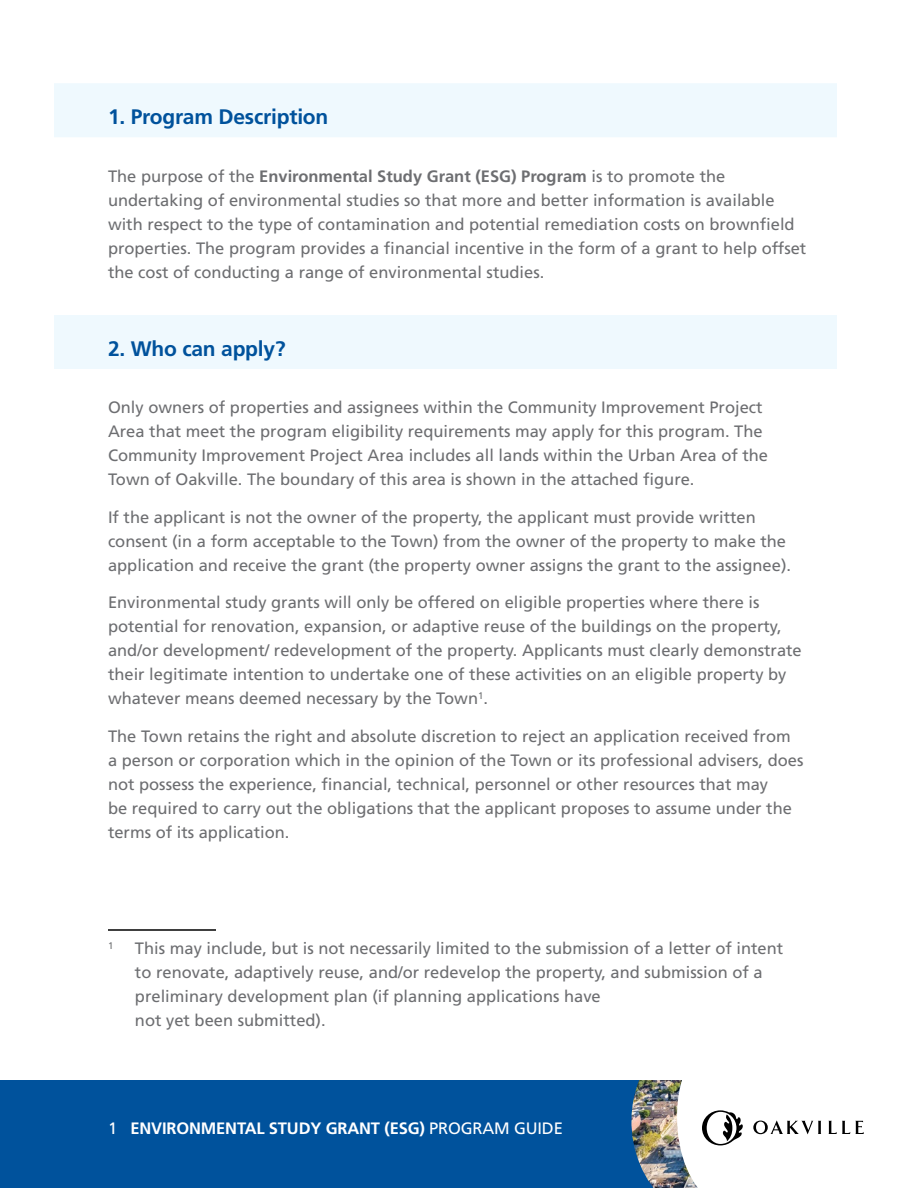
<style>
.page{position:relative;width:918px;height:1188px;background:#fff}
.page>*{position:absolute;margin:0;border:0;box-sizing:border-box;transform-origin:0 0}
.t1{font:700 21px "Frutiger";letter-spacing:-.01em;color:#00529c}
.t2{font:16.5px/24px "Frutiger";color:#6d6e71}
.t3{font:700 16.5px "Frutiger";letter-spacing:-.01em;color:#fff}
.t4{font:9.6px "Frutiger";color:#6d6e71}
.s1{font-weight:700}
.s2{font-weight:400}
</style>
<div class="page">
<svg style="left:711px;top:1110px;width:32px;height:35px"></svg>
<svg style="left:753px;top:1120px;width:68px;height:14px"></svg>
<svg style="left:828px;top:1121px;width:36px;height:13px"></svg>
<div style="left:0;top:1080px;width:669px;height:108px;background:#00529c"></div>
<img style="left:631px;top:1080px;width:80px;height:108px">
<hr style="left:108px;top:929px;width:108px;height:2px;background:#000">
<div style="left:54px;top:315px;width:783px;height:54px;background:#eff9fe"></div>
<div style="left:54px;top:83px;width:783px;height:54px;background:#eff9fe"></div>
<h3 class="t1" style="left:108px;top:104px;width:222px">1. Program Description</h3>
<p class="t2" style="left:108px;top:164px;width:700px">The purpose of the <span class="s1">Environmental Study Grant (ESG) Program</span> is to promote the undertaking of environmental studies so that more and better information is available with respect to the type of contamination and potential remediation costs on brownfield properties. The program provides a financial incentive in the form of a grant to help offset the cost of conducting a range of environmental studies.</p>
<h3 class="t1" style="left:108px;top:336px;width:179px">2. Who can apply?</h3>
<p class="t2" style="left:108px;top:396px;width:662px">Only owners of properties and assignees within the Community Improvement Project Area that meet the program eligibility requirements may apply for this program. The Community Improvement Project Area includes all lands within the Urban Area of the Town of Oakville. The boundary of this area is shown in the attached figure.</p>
<p class="t2" style="left:108px;top:505px;width:685px">If the applicant is not the owner of the property, the applicant must provide written consent (in a form acceptable to the Town) from the owner of the property to make the application and receive the grant (the property owner assigns the grant to the assignee).</p>
<p class="t2" style="left:108px;top:591px;width:695px">Environmental study grants will only be offered on eligible properties where there is potential for renovation, expansion, or adaptive reuse of the buildings on the property, and/or development/ redevelopment of the property. Applicants must clearly demonstrate their legitimate intention to undertake one of these activities on an eligible property by whatever means deemed necessary by the Town<sup>1</sup>.</p>
<p class="t2" style="left:108px;top:724px;width:697px">The Town retains the right and absolute discretion to reject an application received from a person or corporation which in the opinion of the Town or its professional advisers, does not possess the experience, financial, technical, personnel or other resources that may<br>be required to carry out the obligations that the applicant proposes to assume under the terms of its application.</p>
<p class="t4" style="left:108px;top:940px;width:7px">1</p>
<p class="t2" style="left:135px;top:936px;width:650px">This may include, but is not necessarily limited to the submission of a letter of intent to renovate, adaptively reuse, and/or redevelop the property, and submission of a preliminary development plan (if planning applications have<br>not yet been submitted).</p>
<p class="t3" style="left:108px;top:1119px;width:456px"><span class="s2">1</span> ENVIRONMENTAL STUDY GRANT (ESG) <span class="s2">PROGRAM GUIDE</span></p>
</div>
